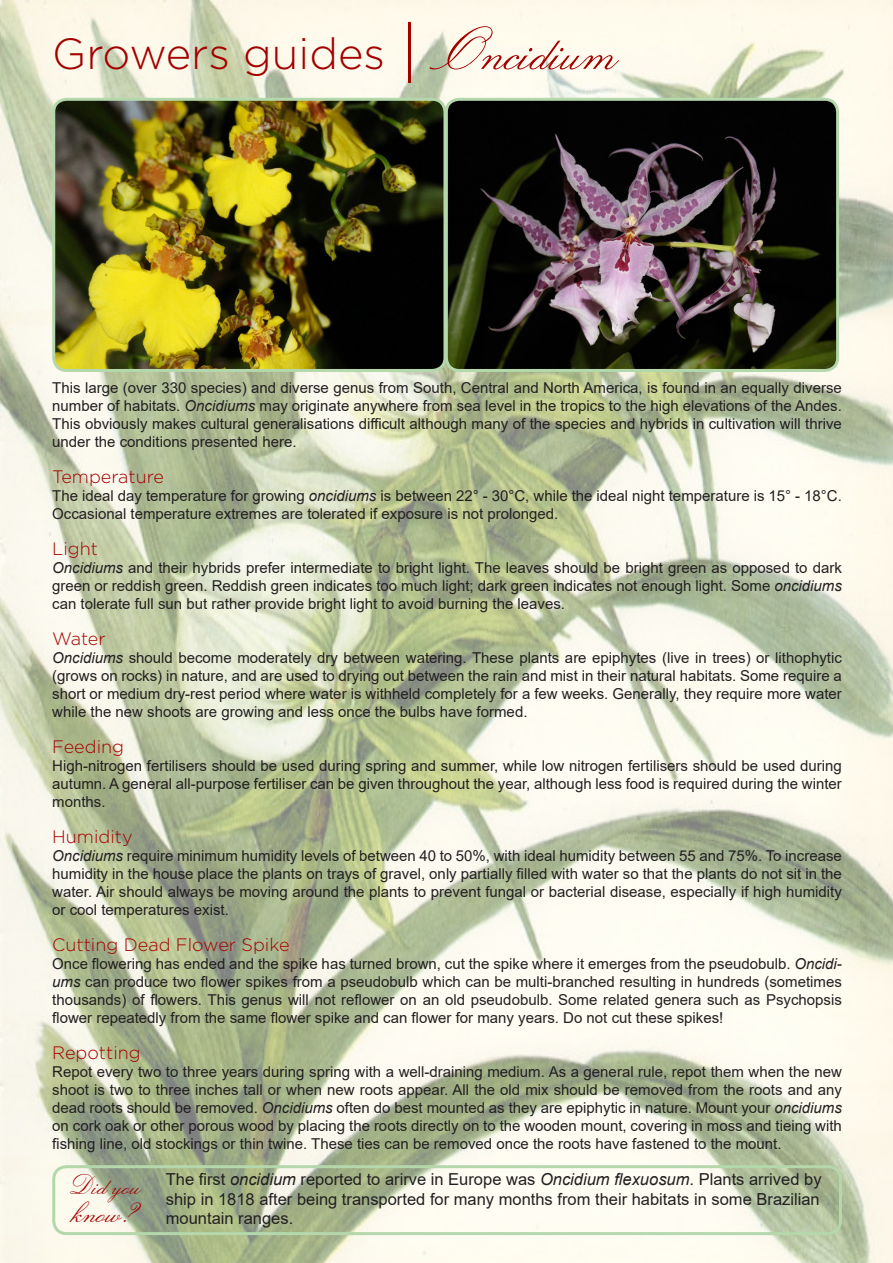
<style>
.page{position:relative;width:893px;height:1263px;background:#fff}
.page>*{position:absolute;margin:0;border:0;box-sizing:border-box;transform-origin:0 0}
.t1{font:300 43.5px "Gotham";color:#a30000}
.t2{font:33px "Lucia BT";color:#a30000}
.t3{font:28.5px "Lucia BT";color:#a30000}
.t4{font:300 18px "Gotham";color:#a30000}
.t5{font:16.5px/19.8px "Arial";color:#231f20;text-align:justify}
.t6{font:15px/18px "Arial";color:#231f20;text-align:justify}
.s1{font-family:"Lucia BT";font-weight:400;font-size:60px}
.s2{font-style:italic}
</style>
<div class="page">
<img style="left:0;top:0;width:893px;height:1263px">
<img style="left:54px;top:99px;width:784px;height:271px">
<div style="left:52px;top:98px;width:394px;height:274px;border:3px solid #b5d7ac;border-radius:13px"></div>
<img style="left:446px;top:99px;width:392px;height:271px;border-radius:13px">
<div style="left:445px;top:98px;width:394px;height:274px;border:3px solid #b5d7ac;border-radius:13px"></div>
<div style="left:52px;top:1165px;width:790px;height:70px;border:3px solid #b5d7ac;border-radius:13px"></div>
<p class="t1" style="left:52px;top:26px;width:567px">Growers guides <span class="s1">| Oncidium</span></p>
<p class="t6" style="left:52px;top:378px;width:791px">This large (over 330 species) and diverse genus from South, Central and North America, is found in an equally diverse number of habitats. <span class="s2">Oncidiums</span> may originate anywhere from sea level in the tropics to the high elevations of the Andes.<br>This obviously makes cultural generalisations difficult although many of the species and hybrids in cultivation will thrive under the conditions presented here.</p>
<p class="t4" style="left:52px;top:465px;width:113px">Temperature</p>
<p class="t6" style="left:52px;top:486px;width:791px">The ideal day temperature for growing <span class="s2">oncidiums</span> is between 22° - 30°C, while the ideal night temperature is 15° - 18°C.<br>Occasional temperature extremes are tolerated if exposure is not prolonged.</p>
<p class="t4" style="left:52px;top:537px;width:47px">Light</p>
<p class="t6" style="left:52px;top:558px;width:791px"><span class="s2">Oncidiums</span> and their hybrids prefer intermediate to bright light. The leaves should be bright green as opposed to dark green or reddish green. Reddish green indicates too much light; dark green indicates not enough light. Some <span class="s2">oncidiums </span>can tolerate full sun but rather provide bright light to avoid burning the leaves.</p>
<p class="t4" style="left:52px;top:627px;width:55px">Water</p>
<p class="t6" style="left:52px;top:648px;width:791px"><span class="s2">Oncidiums</span> should become moderately dry between watering. These plants are epiphytes (live in trees) or lithophytic (grows on rocks) in nature, and are used to drying out between the rain and mist in their natural habitats. Some require a short or medium dry-rest period where water is withheld completely for a few weeks. Generally, they require more water while the new shoots are growing and less once the bulbs have formed.</p>
<p class="t4" style="left:52px;top:735px;width:73px">Feeding</p>
<p class="t6" style="left:52px;top:756px;width:791px">High-nitrogen fertilisers should be used during spring and summer, while low nitrogen fertilisers should be used during autumn. A general all-purpose fertiliser can be given throughout the year, although less food is required during the winter months.</p>
<p class="t4" style="left:52px;top:825px;width:82px">Humidity</p>
<p class="t6" style="left:52px;top:846px;width:791px"><span class="s2">Oncidiums</span> require minimum humidity levels of between 40 to 50%, with ideal humidity between 55 and 75%. To increase humidity in the house place the plants on trays of gravel, only partially filled with water so that the plants do not sit in the water. Air should always be moving around the plants to prevent fungal or bacterial disease, especially if high humidity or cool temperatures exist.</p>
<p class="t4" style="left:52px;top:933px;width:239px">Cutting Dead Flower Spike</p>
<p class="t6" style="left:52px;top:954px;width:791px">Once flowering has ended and the spike has turned brown, cut the spike where it emerges from the pseudobulb. <span class="s2">Oncidi&shy;ums</span> can produce two flower spikes from a pseudobulb which can be multi-branched resulting in hundreds (sometimes thousands) of flowers. This genus will not reflower on an old pseudobulb. Some related genera such as Psychopsis flower repeatedly from the same flower spike and can flower for many years. Do not cut these spikes!</p>
<p class="t4" style="left:52px;top:1041px;width:90px">Repotting</p>
<p class="t6" style="left:52px;top:1062px;width:791px">Repot every two to three years during spring with a well-draining medium. As a general rule, repot them when the new shoot is two to three inches tall or when new roots appear. All the old mix should be removed from the roots and any dead roots should be removed. <span class="s2">Oncidiums</span> often do best mounted as they are epiphytic in nature. Mount your <span class="s2">oncidiums </span>on cork oak or other porous wood by placing the roots directly on to the wooden mount, covering in moss and tieing with fishing line, old stockings or thin twine. These ties can be removed once the roots have fastened to the mount.</p>
<p class="t5" style="left:166px;top:1169px;width:657px">The first <span class="s2">oncidium</span> reported to arirve in Europe was <span class="s2">Oncidium flexuosum</span>. Plants arrived by ship in 1818 after being transported for many months from their habitats in some Brazilian mountain ranges.</p>
<p class="t3" style="left:69px;top:1169px;width:74px">Did you</p>
<p class="t2" style="left:73px;top:1193px;width:66px">know?</p>
</div>
